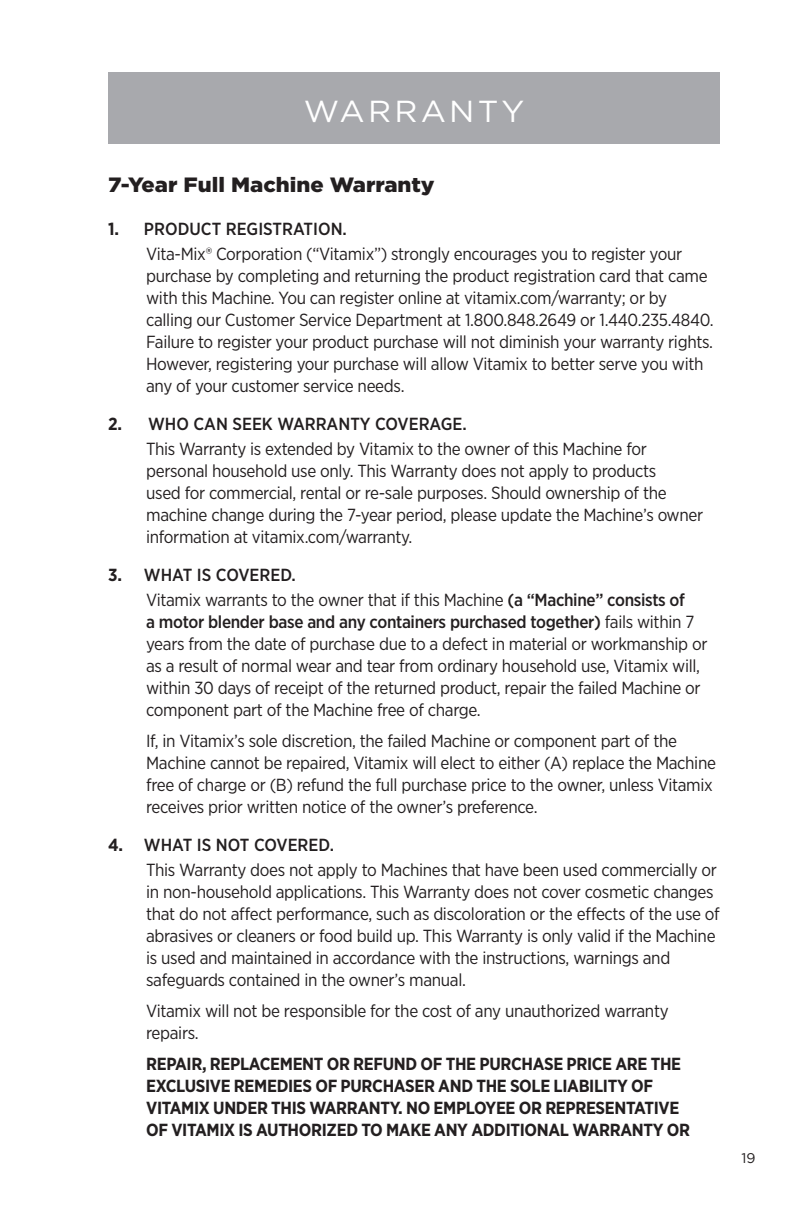
<style>
.page{position:relative;width:792px;height:1224px;background:#fff}
.page>*{position:absolute;margin:0;border:0;box-sizing:border-box;transform-origin:0 0}
.header_copy{font:30.4px "Gotham";letter-spacing:.1em;color:#fff;scale:1.05 1}
.Heading{font:900 20.6px "Gotham";color:#231f20;scale:1.06 1}
.Body_Copy{font:17.6px/22px "Gotham Narrow";letter-spacing:-.02em;color:#231f20}
.Body_Copy-2{font:700 17.6px/22px "Gotham Narrow";letter-spacing:-.02em;color:#231f20}
.Subheading{font:500 17.6px "Gotham Narrow";color:#231f20}
.t1{font:14px "Gotham";color:#231f20}
.s1{font-weight:700}
.s2{font-weight:500}
</style>
<div class="page">
<div style="left:108px;top:72px;width:612px;height:72px;background:#a8a9ad"></div>
<p class="header_copy" style="left:304px;top:92px;width:212px">WARRANTY</p>
<p class="Heading" style="left:108px;top:170px;width:310px">7-Year Full Machine Warranty</p>
<p class="Subheading" style="left:108px;top:218px;width:240px"><span class="s1">1.</span> PRODUCT REGISTRATION.</p>
<p class="Body_Copy" style="left:146px;top:243px;width:569px">Vita-Mix® Corporation (“Vitamix”) strongly encourages you to register your purchase by completing and returning the product registration card that came with this Machine. You can register online at vitamix.com/warranty; or by calling our Customer Service Department at 1.800.848.2649 or 1.440.235.4840.<br>Failure to register your product purchase will not diminish your warranty rights.<br>However, registering your purchase will allow Vitamix to better serve you with any of your customer service needs.</p>
<p class="Subheading" style="left:108px;top:413px;width:360px"><span class="s1">2.</span> WHO CAN SEEK WARRANTY COVERAGE.</p>
<p class="Body_Copy" style="left:146px;top:438px;width:559px">This Warranty is extended by Vitamix to the owner of this Machine for personal household use only. This Warranty does not apply to products<br>used for commercial, rental or re-sale purposes. Should ownership of the machine change during the 7-year period, please update the Machine’s owner information at vitamix.com/warranty.</p>
<p class="Subheading" style="left:108px;top:564px;width:189px"><span class="s1">3.</span> WHAT IS COVERED.</p>
<p class="Body_Copy" style="left:146px;top:589px;width:563px">Vitamix warrants to the owner that if this Machine <span class="s2">(a “Machine” consists of<br>a motor blender base and any containers purchased together)</span> fails within 7 years from the date of purchase due to a defect in material or workmanship or as a result of normal wear and tear from ordinary household use, Vitamix will, within 30 days of receipt of the returned product, repair the failed Machine or component part of the Machine free of charge.</p>
<p class="Body_Copy" style="left:146px;top:730px;width:571px">If, in Vitamix’s sole discretion, the failed Machine or component part of the Machine cannot be repaired, Vitamix will elect to either (A) replace the Machine free of charge or (B) refund the full purchase price to the owner, unless Vitamix receives prior written notice of the owner’s preference.</p>
<p class="Subheading" style="left:108px;top:834px;width:228px"><span class="s1">4.</span> WHAT IS NOT COVERED.</p>
<p class="Body_Copy" style="left:146px;top:859px;width:575px">This Warranty does not apply to Machines that have been used commercially or in non-household applications. This Warranty does not cover cosmetic changes that do not affect performance, such as discoloration or the effects of the use of abrasives or cleaners or food build up. This Warranty is only valid if the Machine is used and maintained in accordance with the instructions, warnings and safeguards contained in the owner’s manual.</p>
<p class="Body_Copy" style="left:146px;top:1000px;width:524px">Vitamix will not be responsible for the cost of any unauthorized warranty repairs.</p>
<p class="Body_Copy-2" style="left:146px;top:1053px;width:545px">REPAIR, REPLACEMENT OR REFUND OF THE PURCHASE PRICE ARE THE EXCLUSIVE REMEDIES OF PURCHASER AND THE SOLE LIABILITY OF VITAMIX UNDER THIS WARRANTY. NO EMPLOYEE OR REPRESENTATIVE OF VITAMIX IS AUTHORIZED TO MAKE ANY ADDITIONAL WARRANTY OR</p>
<p class="t1" style="left:742px;top:1149px;width:16px">19</p>
</div>
